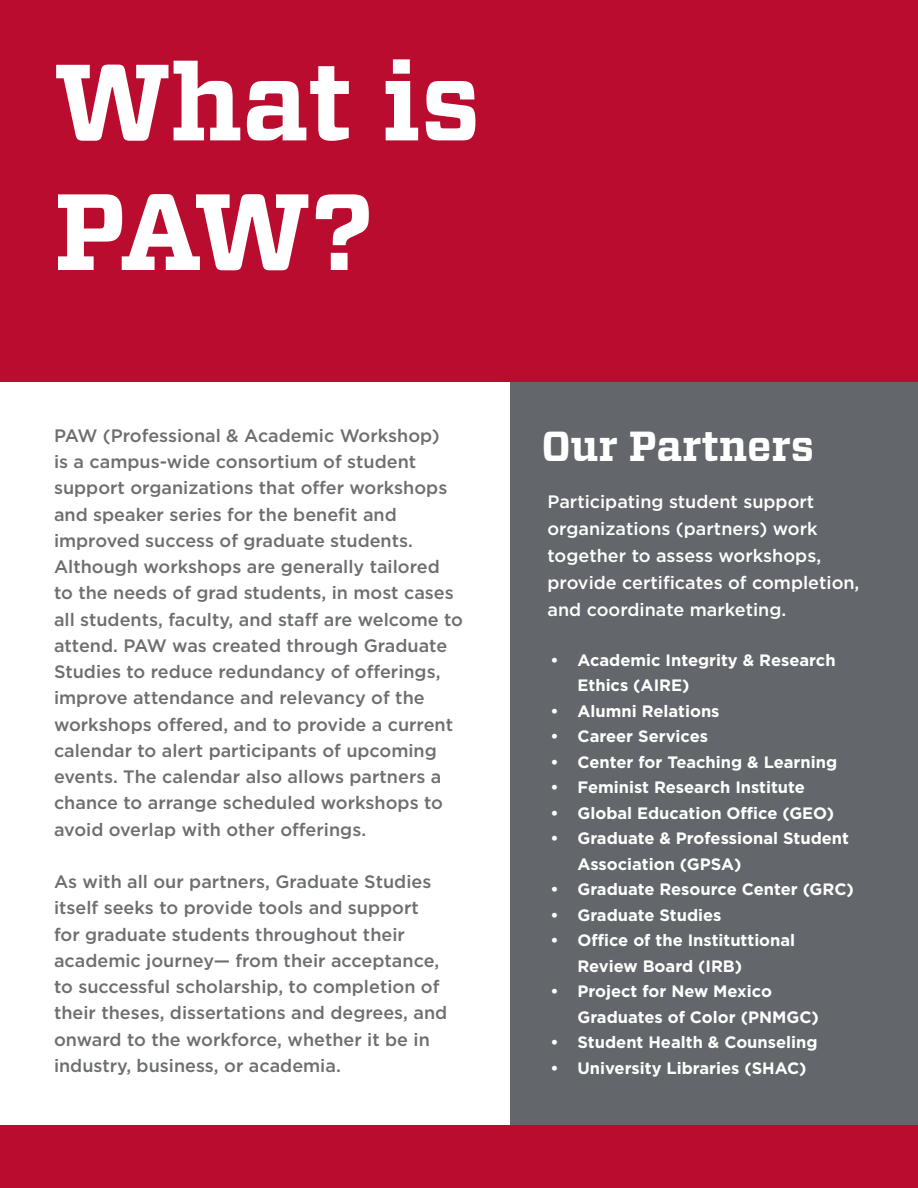
<style>
.page{position:relative;width:918px;height:1188px;background:#fff}
.page>*{position:absolute;margin:0;border:0;box-sizing:border-box;transform-origin:0 0}
.t1{font:700 108px/129.6px "Vitesse";letter-spacing:-.005em;color:#fff}
.t2{font:700 42px "Vitesse";color:#fff}
.t3{font:500 18px/26.2px "Gotham";color:#6d6e71}
.t4{font:500 18px/27px "Gotham";color:#fff}
.t5{font:700 16.5px/25.5px "Gotham";color:#fff}
</style>
<div class="page">
<div style="left:510px;top:381px;width:408px;height:745px;background:#63666a"></div>
<div style="left:0;top:1125px;width:918px;height:63px;background:#ba0c2f"></div>
<div style="left:0;top:0;width:918px;height:382px;background:#ba0c2f"></div>
<h1 class="t1" style="left:54px;top:39px;width:428px">What is<br>PAW?</h1>
<p class="t3" style="left:54px;top:422px;width:410px">PAW (Professional &amp; Academic Workshop)<br>is a campus-wide consortium of student support organizations that offer workshops and speaker series for the benefit and improved success of graduate students.<br>Although workshops are generally tailored to the needs of grad students, in most cases all students, faculty, and staff are welcome to attend. PAW was created through Graduate Studies to reduce redundancy of offerings, improve attendance and relevancy of the workshops offered, and to provide a current calendar to alert participants of upcoming events. The calendar also allows partners a chance to arrange scheduled workshops to avoid overlap with other offerings.</p>
<p class="t3" style="left:54px;top:868px;width:395px">As with all our partners, Graduate Studies itself seeks to provide tools and support for graduate students throughout their academic journey— from their acceptance, to successful scholarship, to completion of their theses, dissertations and degrees, and onward to the workforce, whether it be in industry, business, or academia.</p>
<h2 class="t2" style="left:542px;top:418px;width:274px">Our Partners</h2>
<p class="t4" style="left:548px;top:488px;width:314px">Participating student support organizations (partners) work together to assess workshops, provide certificates of completion, and coordinate marketing.</p>
<p class="t5" style="left:577px;top:647px;width:260px;text-indent:-27px">• Academic Integrity &amp; Research<br>Ethics (AIRE)</p>
<p class="t5" style="left:550px;top:698px;width:171px">• Alumni Relations</p>
<p class="t5" style="left:550px;top:723px;width:159px">• Career Services</p>
<p class="t5" style="left:550px;top:749px;width:288px">• Center for Teaching &amp; Learning</p>
<p class="t5" style="left:550px;top:774px;width:256px">• Feminist Research Institute</p>
<p class="t5" style="left:550px;top:800px;width:285px">• Global Education Office (GEO)</p>
<p class="t5" style="left:577px;top:825px;width:273px;text-indent:-27px">• Graduate &amp; Professional Student<br>Association (GPSA)</p>
<p class="t5" style="left:550px;top:876px;width:305px">• Graduate Resource Center (GRC)</p>
<p class="t5" style="left:550px;top:902px;width:173px">• Graduate Studies</p>
<p class="t5" style="left:577px;top:927px;width:219px;text-indent:-27px">• Office of the Instituttional<br>Review Board (IRB)</p>
<p class="t5" style="left:577px;top:978px;width:243px;text-indent:-27px">• Project for New Mexico<br>Graduates of Color (PNMGC)</p>
<p class="t5" style="left:550px;top:1029px;width:269px">• Student Health &amp; Counseling</p>
<p class="t5" style="left:550px;top:1055px;width:258px">• University Libraries (SHAC)</p>
</div>
